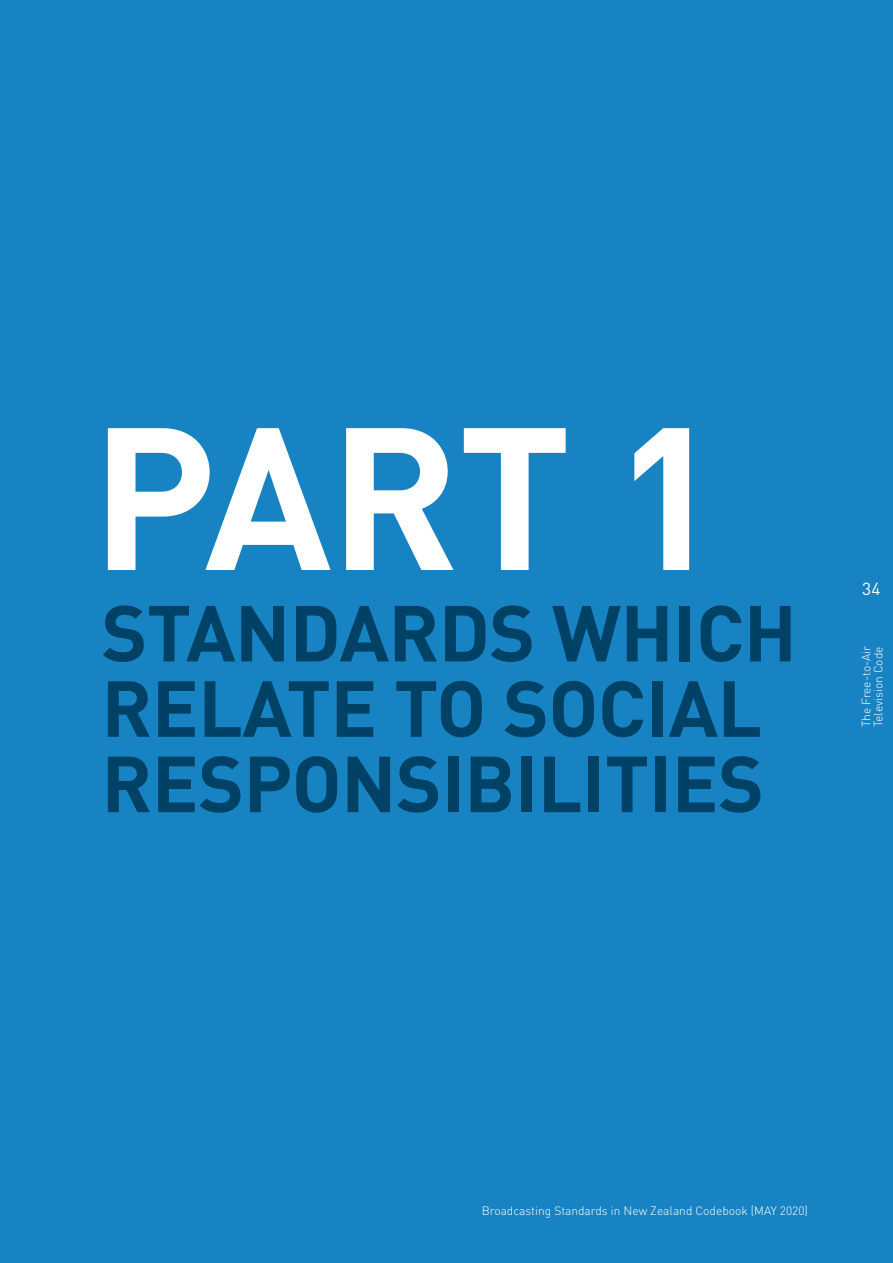
<style>
.page{position:relative;width:893px;height:1263px;background:#fff}
.page>*{position:absolute;margin:0;border:0;box-sizing:border-box;transform-origin:0 0}
.t1{font:700 199.2px "DIN";color:#fff}
.t2{font:700 78px/75.3px "DIN";letter-spacing:-.01em;color:#004166}
.t3{font:17.25px "DIN";color:#fff}
.t4{font:300 12px/12px "DIN";color:#fff}
</style>
<div class="page">
<div style="left:0;top:0;width:893px;height:1262px;background:#1883c2"></div>
<h1 class="t1" style="left:91px;top:368px;width:632px">PART 1</h1>
<h2 class="t2" style="left:101px;top:592px;width:697px">STANDARDS WHICH<br>RELATE TO SOCIAL<br>RESPONSIBILITIES</h2>
<h3 class="t3" style="left:862px;top:578px;width:20px">34</h3>
<p class="t4" style="left:860px;top:727px;width:83px;rotate:-90deg">The Free-to-Air<br>Television Code</p>
<p class="t4" style="left:482px;top:1205px;width:328px">Broadcasting Standards in New Zealand Codebook (MAY 2020)</p>
</div>
